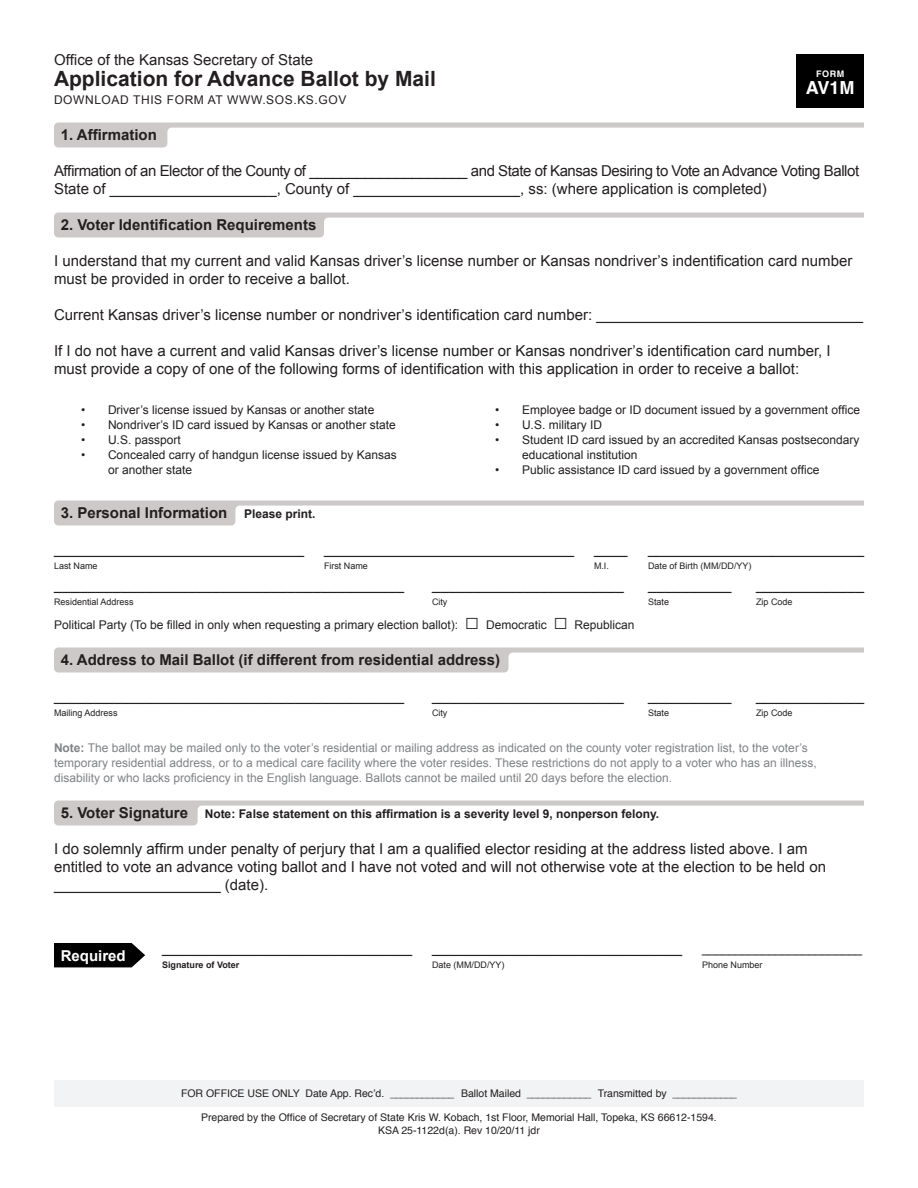
<style>
.page{position:relative;width:918px;height:1188px;background:#fff}
.page>*{position:absolute;margin:0;border:0;box-sizing:border-box;transform-origin:0 0}
.t1{font:700 21px "Arial";color:#231f20}
.t2{font:700 18px "Helvetica";color:#fff}
.t3{font:15px/18px "Arial";color:#231f20}
.t4{font:700 15px "Arial";color:#231f20}
.t5{font:15px "Arial";letter-spacing:-.03em;color:#231f20}
.t6{font:700 15px "Arial";color:#fff}
.t7{font:12px/15px "Arial";color:#231f20}
.t8{font:12px/15px "Arial";color:#808285}
.t9{font:700 12px "Arial";color:#231f20}
.t10{font:12px "Arial";letter-spacing:.05em;color:#231f20}
.t11{font:10.5px "Helvetica";color:#231f20}
.t12{font:9px "Arial";color:#231f20}
.t13{font:700 9px "Arial";color:#231f20}
.t14{font:700 9px "Helvetica";color:#fff}
.s1{font-size:12px}
.s2{font-size:24px}
.s3{font-weight:700}
.s4{font-size:15px}
</style>
<div class="page">
<svg style="left:54px;top:122px;width:810px;height:26px"></svg>
<svg style="left:54px;top:212px;width:810px;height:26px"></svg>
<svg style="left:54px;top:500px;width:810px;height:26px"></svg>
<svg style="left:54px;top:800px;width:810px;height:26px"></svg>
<svg style="left:54px;top:647px;width:810px;height:26px"></svg>
<div style="left:54px;top:1080px;width:810px;height:27px;background:#f2f3f4"></div>
<div style="left:796px;top:54px;width:68px;height:54px;background:#000"></div>
<svg style="left:54px;top:943px;width:91px;height:24px;background:#121212"></svg>
<p class="t3" style="left:54px;top:51px;width:261px">Office of the Kansas Secretary of State</p>
<p class="t1" style="left:54px;top:65px;width:383px">Application for Advance Ballot by Mail</p>
<p class="t10" style="left:54px;top:92px;width:294px">DOWNLOAD THIS FORM AT WWW.SOS.KS.GOV</p>
<p class="t4" style="left:61px;top:125px;width:98px">1. Affirmation</p>
<p class="t5" style="left:54px;top:161px;width:807px">Affirmation of an Elector of the County of ____________________ and State of Kansas Desiring to Vote an Advance Voting Ballot</p>
<p class="t3" style="left:54px;top:180px;width:714px">State of ____________________, County of ____________________, ss: (where application is completed)</p>
<p class="t4" style="left:61px;top:215px;width:257px">2. Voter Identification Requirements</p>
<p class="t3" style="left:54px;top:252px;width:800px">I understand that my current and valid Kansas driver’s license number or Kansas nondriver’s indentification card number must be provided in order to receive a ballot.</p>
<p class="t3" style="left:54px;top:306px;width:811px">Current Kansas driver’s license number or nondriver’s identification card number: ________________________________</p>
<p class="t3" style="left:54px;top:342px;width:778px">If I do not have a current and valid Kansas driver’s license number or Kansas nondriver’s identification card number, I must provide a copy of one of the following forms of identification with this application in order to receive a ballot:</p>
<p class="t14" style="left:816px;top:67px;width:30px">FORM</p>
<p class="t2" style="left:806px;top:73px;width:50px">AV1M</p>
<p class="t7" style="left:81px;top:403px;width:295px">• Driver’s license issued by Kansas or another state</p>
<p class="t7" style="left:81px;top:418px;width:316px">• Nondriver’s ID card issued by Kansas or another state</p>
<p class="t7" style="left:81px;top:433px;width:101px">• U.S. passport</p>
<p class="t7" style="left:108px;top:448px;width:290px;text-indent:-27px">• Concealed carry of handgun license issued by Kansas or another state</p>
<p class="t7" style="left:495px;top:403px;width:367px">• Employee badge or ID document issued by a government office</p>
<p class="t7" style="left:495px;top:418px;width:109px">• U.S. military ID</p>
<p class="t7" style="left:522px;top:433px;width:339px;text-indent:-27px">• Student ID card issued by an accredited Kansas postsecondary educational institution</p>
<p class="t7" style="left:495px;top:463px;width:326px">• Public assistance ID card issued by a government office</p>
<p class="t4" style="left:61px;top:503px;width:256px">3. Personal Information <span class="s1">Please print.</span></p>
<p class="t3" style="left:54px;top:540px;width:252px">______________________________</p>
<p class="t3" style="left:324px;top:540px;width:252px">______________________________</p>
<p class="t3" style="left:594px;top:540px;width:35px">____</p>
<p class="t3" style="left:648px;top:540px;width:218px">__________________________</p>
<p class="t12" style="left:54px;top:560px;width:45px">Last Name</p>
<p class="t12" style="left:324px;top:560px;width:46px">First Name</p>
<p class="t12" style="left:594px;top:560px;width:17px">M.I.</p>
<p class="t12" style="left:648px;top:560px;width:105px">Date of Birth (MM/DD/YY)</p>
<p class="t3" style="left:54px;top:576px;width:352px">__________________________________________</p>
<p class="t3" style="left:432px;top:576px;width:193px">_______________________</p>
<p class="t3" style="left:648px;top:576px;width:85px">__________</p>
<p class="t3" style="left:756px;top:576px;width:110px">_____________</p>
<p class="t12" style="left:54px;top:596px;width:81px">Residential Address</p>
<p class="t12" style="left:432px;top:596px;width:17px">City</p>
<p class="t12" style="left:648px;top:596px;width:23px">State</p>
<p class="t12" style="left:756px;top:596px;width:38px">Zip Code</p>
<p class="t7" style="left:54px;top:617px;width:582px">Political Party (To be filled in only when requesting a primary election ballot): <span class="s2">□</span> Democratic <span class="s2">□</span> Republican</p>
<p class="t4" style="left:61px;top:650px;width:441px">4. Address to Mail Ballot (if different from residential address)</p>
<p class="t3" style="left:54px;top:687px;width:352px">__________________________________________</p>
<p class="t3" style="left:432px;top:687px;width:193px">_______________________</p>
<p class="t3" style="left:648px;top:687px;width:85px">__________</p>
<p class="t3" style="left:756px;top:687px;width:110px">_____________</p>
<p class="t12" style="left:54px;top:707px;width:65px">Mailing Address</p>
<p class="t12" style="left:432px;top:707px;width:17px">City</p>
<p class="t12" style="left:648px;top:707px;width:23px">State</p>
<p class="t12" style="left:756px;top:707px;width:38px">Zip Code</p>
<p class="t8" style="left:54px;top:740px;width:764px"><span class="s3">Note:</span> The ballot may be mailed only to the voter’s residential or mailing address as indicated on the county voter registration list, to the voter’s temporary residential address, or to a medical care facility where the voter resides. These restrictions do not apply to a voter who has an illness, disability or who lacks proficiency in the English language. Ballots cannot be mailed until 20 days before the election.</p>
<p class="t9" style="left:61px;top:806px;width:600px"><span class="s4">5. Voter Signature</span> Note: False statement on this affirmation is a severity level 9, nonperson felony.</p>
<p class="t3" style="left:54px;top:840px;width:774px">I do solemnly affirm under penalty of perjury that I am a qualified elector residing at the address listed above. I am entitled to vote an advance voting ballot and I have not voted and will not otherwise vote at the election to be held on ____________________ (date).</p>
<p class="t6" style="left:61px;top:945px;width:67px">Required</p>
<p class="t3" style="left:162px;top:939px;width:252px">______________________________</p>
<p class="t3" style="left:432px;top:939px;width:252px">______________________________</p>
<p class="t7" style="left:702px;top:941px;width:162px">________________________</p>
<p class="t13" style="left:162px;top:959px;width:79px">Signature of Voter</p>
<p class="t12" style="left:432px;top:959px;width:74px">Date (MM/DD/YY)</p>
<p class="t12" style="left:702px;top:959px;width:62px">Phone Number</p>
<p class="t11" style="left:181px;top:1086px;width:557px">FOR OFFICE USE ONLY Date App. Rec’d. ____________ Ballot Mailed ____________ Transmitted by ____________</p>
<p class="t11" style="left:201px;top:1110px;width:517px">Prepared by the Office of Secretary of State Kris W. Kobach, 1st Floor, Memorial Hall, Topeka, KS 66612-1594.</p>
<p class="t11" style="left:378px;top:1122px;width:163px">KSA 25-1122d(a). Rev 10/20/11 jdr</p>
</div>
